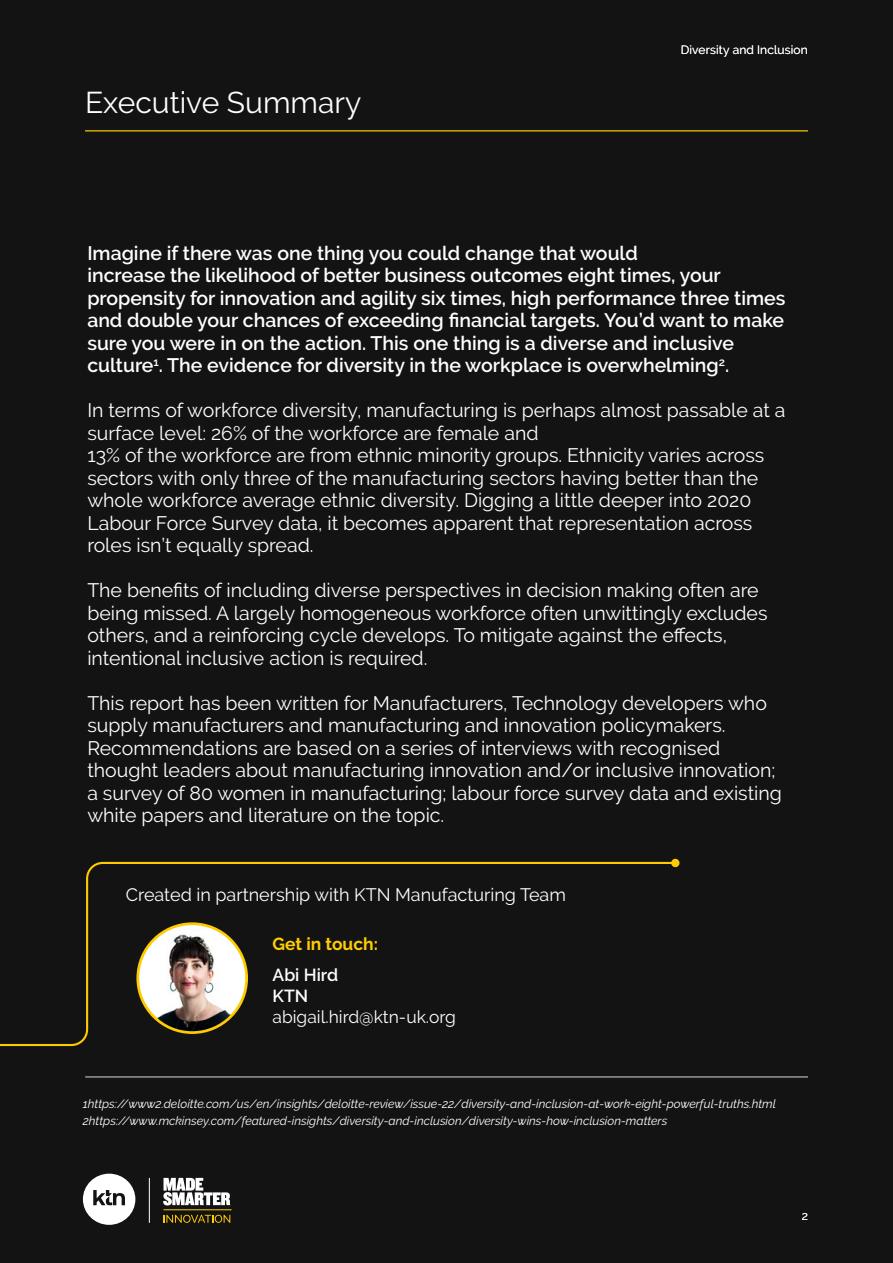
<style>
.page{position:relative;width:893px;height:1263px;background:#131313}
.page>*{position:absolute;margin:0;border:0;box-sizing:border-box;transform-origin:0 0}
.t1{font:30px "Raleway";color:#fff}
.t2{font:19.5px/22.5px "Raleway";color:#fff}
.t3{font:600 19.5px/22.5px "Raleway";color:#fff}
.t4{font:18px "Raleway";color:#fff}
.t5{font:17.4px "Raleway";color:#fff}
.t6{font:700 17.4px "Raleway";color:#ffcd02}
.t7{font:600 17.4px/20.9px "Raleway";color:#fff}
.t8{font:italic 12px/16.5px "Raleway";color:#fff}
.t9{font:12px "Raleway";letter-spacing:.015em;color:#fff}
</style>
<div class="page">
<svg style="left:163px;top:1178px;width:68px;height:45px"></svg>
<svg style="left:83px;top:1174px;width:52px;height:51px"></svg>
<hr style="left:149px;top:1178px;width:1px;height:45px;background:#fff">
<hr style="left:85px;top:130px;width:723px;height:1px;background:#ffcd02">
<hr style="left:85px;top:1076px;width:723px;height:1px;background:#dadada">
<svg style="left:0;top:861px;width:675px;height:186px"></svg>
<img style="left:138px;top:924px;width:109px;height:108px;border-radius:54px">
<div style="left:136px;top:922px;width:112px;height:112px;border:3px solid #fecb00;border-radius:50%"></div>
<div style="left:671px;top:859px;width:8px;height:8px;background:#fecb00;border-radius:50%"></div>
<h1 class="t1" style="left:85px;top:85px;width:278px">Executive Summary</h1>
<p class="t9" style="left:681px;top:43px;width:129px">Diversity and Inclusion</p>
<p class="t3" style="left:87px;top:242px;width:700px">Imagine if there was one thing you could change that would<br>increase the likelihood of better business outcomes eight times, your propensity for innovation and agility six times, high performance three times and double your chances of exceeding financial targets. You’d want to make sure you were in on the action. This one thing is a diverse and inclusive culture<sup>1</sup>. The evidence for diversity in the workplace is overwhelming<sup>2</sup>.</p>
<p class="t2" style="left:87px;top:399px;width:700px">In terms of workforce diversity, manufacturing is perhaps almost passable at a surface level: 26% of the workforce are female and<br>13% of the workforce are from ethnic minority groups. Ethnicity varies across sectors with only three of the manufacturing sectors having better than the whole workforce average ethnic diversity. Digging a little deeper into 2020<br>Labour Force Survey data, it becomes apparent that representation across roles isn’t equally spread.</p>
<p class="t2" style="left:87px;top:579px;width:682px">The benefits of including diverse perspectives in decision making often are being missed. A largely homogeneous workforce often unwittingly excludes others, and a reinforcing cycle develops. To mitigate against the effects, intentional inclusive action is required.</p>
<p class="t2" style="left:87px;top:692px;width:696px">This report has been written for Manufacturers, Technology developers who supply manufacturers and manufacturing and innovation policymakers.<br>Recommendations are based on a series of interviews with recognised thought leaders about manufacturing innovation and/or inclusive innovation; a survey of 80 women in manufacturing; labour force survey data and existing white papers and literature on the topic.</p>
<p class="t4" style="left:126px;top:885px;width:442px">Created in partnership with KTN Manufacturing Team</p>
<p class="t6" style="left:273px;top:934px;width:107px">Get in touch:</p>
<p class="t7" style="left:273px;top:965px;width:67px">Abi Hird<br>KTN</p>
<p class="t5" style="left:273px;top:1007px;width:185px">abigail.hird@ktn-uk.org</p>
<p class="t8" style="left:83px;top:1096px;width:694px">1https://www2.deloitte.com/us/en/insights/deloitte-review/issue-22/diversity-and-inclusion-at-work-eight-powerful-truths.html<br>2https://www.mckinsey.com/featured-insights/diversity-and-inclusion/diversity-wins-how-inclusion-matters</p>
<p class="t9" style="left:802px;top:1209px;width:8px">2</p>
</div>
